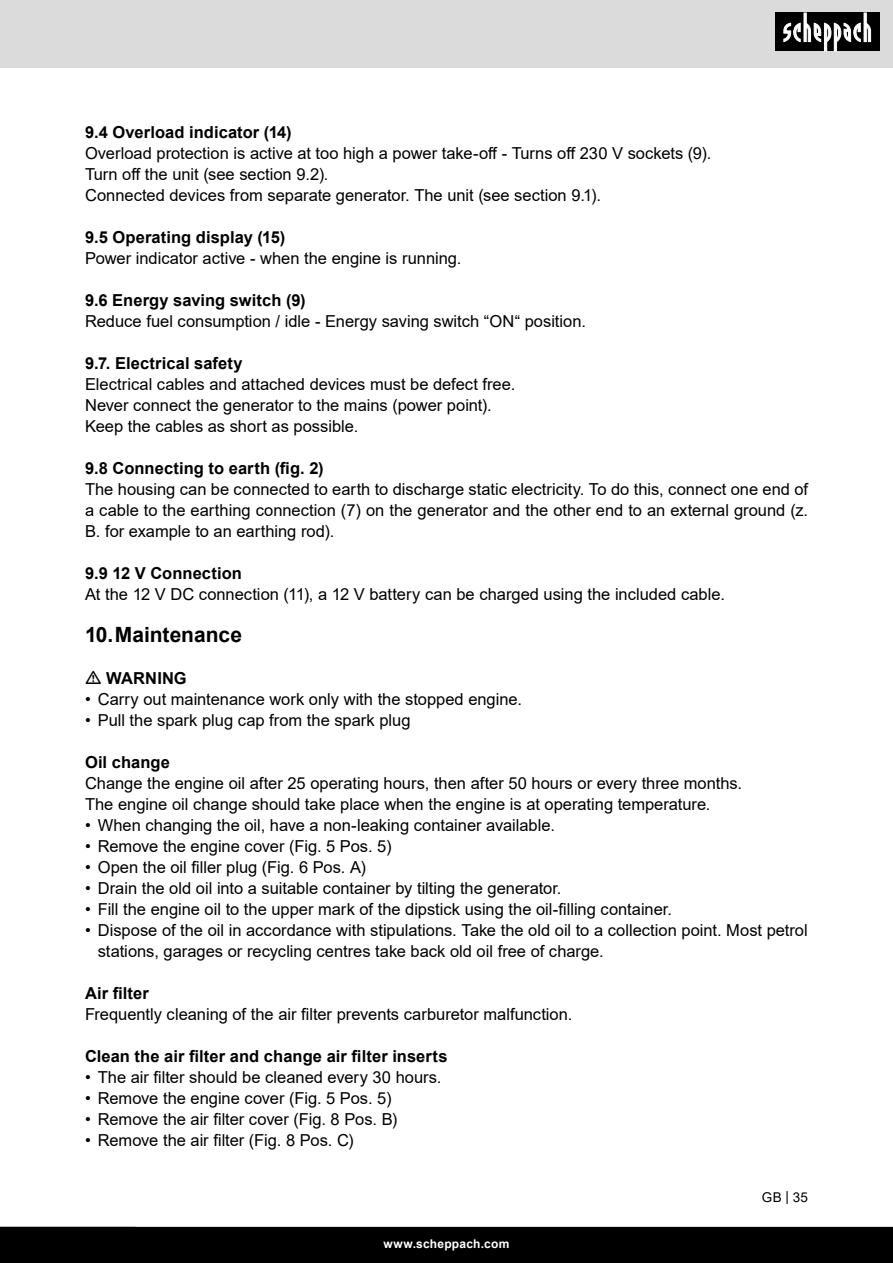
<style>
.page{position:relative;width:893px;height:1263px;background:#fff}
.page>*{position:absolute;margin:0;border:0;box-sizing:border-box;transform-origin:0 0}
.t1{font:700 21px "Arial";color:#000}
.t2{font:16.5px/21px "Arial";color:#000;text-align:justify}
.t3{font:700 16.5px "Arial";letter-spacing:.005em;color:#000}
.t4{font:13.5px "Arial";color:#000}
.t5{font:700 12px "Arial";letter-spacing:.02em;color:#fff}
</style>
<div class="page">
<div style="left:0;top:0;width:893px;height:67px;background:#dbdbdb"></div>
<div style="left:0;top:1227px;width:893px;height:36px;background:#000"></div>
<div style="left:775px;top:13px;width:105px;height:38px;background:#000"></div>
<svg style="left:783px;top:13px;width:88px;height:38px"></svg>
<p class="t3" style="left:85px;top:121px;width:208px">9.4 Overload indicator (14)</p>
<p class="t2" style="left:85px;top:143px;width:628px">Overload protection is active at too high a power take-off - Turns off 230 V sockets (9).</p>
<p class="t2" style="left:85px;top:164px;width:245px">Turn off the unit (see section 9.2).</p>
<p class="t2" style="left:85px;top:185px;width:518px">Connected devices from separate generator. The unit (see section 9.1).</p>
<p class="t3" style="left:85px;top:226px;width:202px">9.5 Operating display (15)</p>
<p class="t2" style="left:85px;top:248px;width:378px">Power indicator active - when the engine is running.</p>
<p class="t3" style="left:85px;top:289px;width:222px">9.6 Energy saving switch (9)</p>
<p class="t2" style="left:85px;top:311px;width:502px">Reduce fuel consumption / idle - Energy saving switch “ON“ position.</p>
<p class="t3" style="left:85px;top:352px;width:159px">9.7. Electrical safety</p>
<p class="t2" style="left:85px;top:374px;width:432px">Electrical cables and attached devices must be defect free.</p>
<p class="t2" style="left:85px;top:395px;width:408px">Never connect the generator to the mains (power point).</p>
<p class="t2" style="left:85px;top:416px;width:275px">Keep the cables as short as possible.</p>
<p class="t3" style="left:85px;top:457px;width:240px">9.8 Connecting to earth (fig. 2)</p>
<p class="t2" style="left:85px;top:479px;width:724px">The housing can be connected to earth to discharge static electricity. To do this, connect one end of a cable to the earthing connection (7) on the generator and the other end to an external ground (z.<br>B. for example to an earthing rod).</p>
<p class="t3" style="left:85px;top:562px;width:158px">9.9 12 V Connection</p>
<p class="t2" style="left:85px;top:584px;width:641px">At the 12 V DC connection (11), a 12 V battery can be charged using the included cable.</p>
<p class="t1" style="left:85px;top:620px;width:159px">10.Maintenance</p>
<p class="t3" style="left:106px;top:667px;width:82px">WARNING</p>
<p class="t2" style="left:85px;top:689px;width:438px">• Carry out maintenance work only with the stopped engine.</p>
<p class="t2" style="left:85px;top:710px;width:327px">• Pull the spark plug cap from the spark plug</p>
<p class="t3" style="left:85px;top:751px;width:86px">Oil change</p>
<p class="t2" style="left:85px;top:773px;width:659px">Change the engine oil after 25 operating hours, then after 50 hours or every three months.</p>
<p class="t2" style="left:85px;top:794px;width:627px">The engine oil change should take place when the engine is at operating temperature.</p>
<p class="t2" style="left:85px;top:815px;width:471px">• When changing the oil, have a non-leaking container available.</p>
<p class="t2" style="left:85px;top:836px;width:308px">• Remove the engine cover (Fig. 5 Pos. 5)</p>
<p class="t2" style="left:85px;top:857px;width:283px">• Open the oil filler plug (Fig. 6 Pos. A)</p>
<p class="t2" style="left:85px;top:878px;width:478px">• Drain the old oil into a suitable container by tilting the generator.</p>
<p class="t2" style="left:85px;top:899px;width:588px">• Fill the engine oil to the upper mark of the dipstick using the oil-filling container.</p>
<p class="t2" style="left:98px;top:920px;width:711px;text-indent:-13px">• Dispose of the oil in accordance with stipulations. Take the old oil to a collection point. Most petrol stations, garages or recycling centres take back old oil free of charge.</p>
<p class="t3" style="left:85px;top:982px;width:65px">Air filter</p>
<p class="t2" style="left:85px;top:1004px;width:489px">Frequently cleaning of the air filter prevents carburetor malfunction.</p>
<p class="t3" style="left:85px;top:1045px;width:364px">Clean the air filter and change air filter inserts</p>
<p class="t2" style="left:85px;top:1067px;width:358px">• The air filter should be cleaned every 30 hours.</p>
<p class="t2" style="left:85px;top:1088px;width:308px">• Remove the engine cover (Fig. 5 Pos. 5)</p>
<p class="t2" style="left:85px;top:1109px;width:314px">• Remove the air filter cover (Fig. 8 Pos. B)</p>
<p class="t2" style="left:85px;top:1130px;width:270px">• Remove the air filter (Fig. 8 Pos. C)</p>
<p class="t5" style="left:384px;top:1235px;width:127px">www.scheppach.com</p>
<p class="t4" style="left:762px;top:1188px;width:48px">GB | 35</p>
</div>
